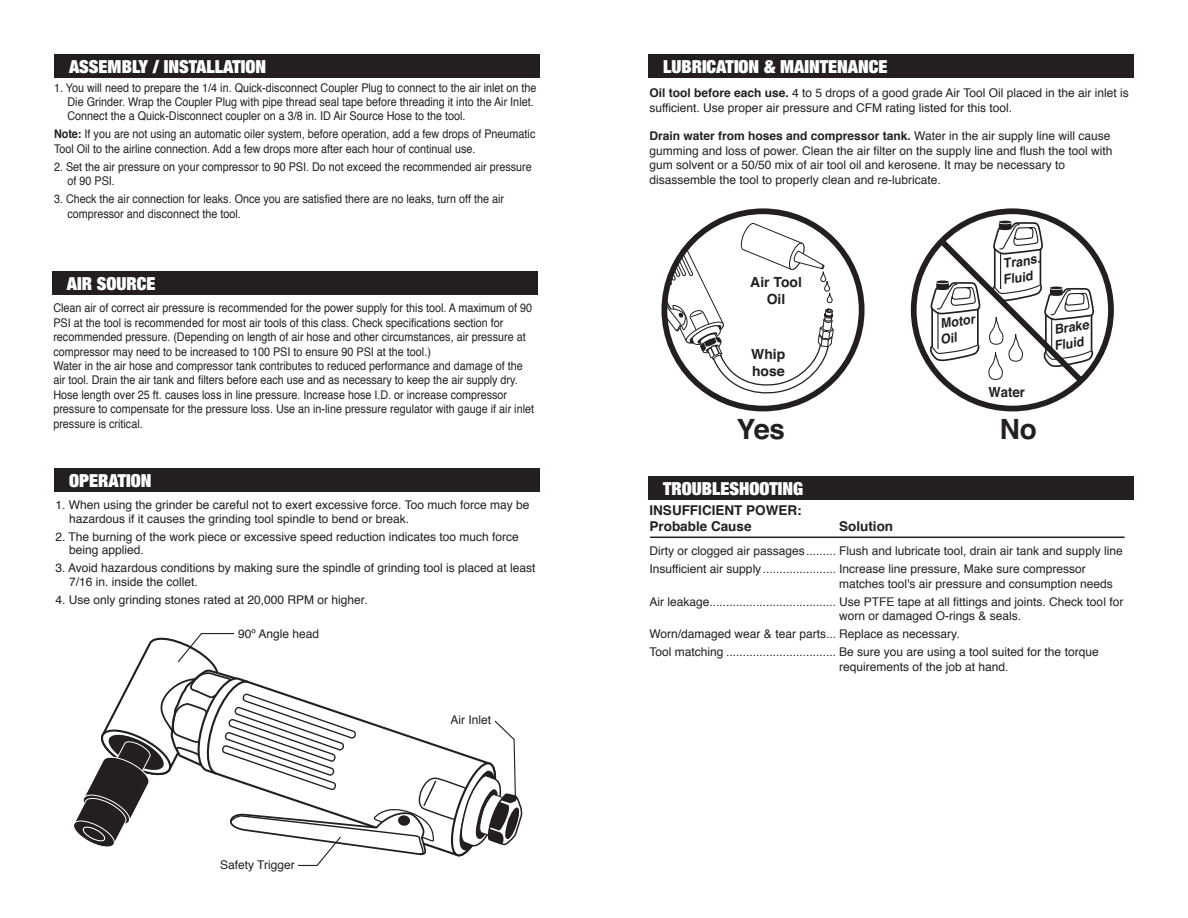
<style>
.page{position:relative;width:1188px;height:918px;background:#fff}
.page>*{position:absolute;margin:0;border:0;box-sizing:border-box;transform-origin:0 0}
.t1{font:700 27.9px "Helvetica";color:#231f20}
.t2{font:900 expanded 18px "Helvetica Neue";color:#fff}
.t3{font:700 13.95px/16.8px "Helvetica";color:#231f20}
.t4{font:700 13.95px "Helvetica";color:#231f20;scale:.93 1}
.t5{font:700 13.5px "Helvetica";color:#231f20}
.t6{font:italic 700 13.2px/15.9px "Helvetica";color:#231f20;scale:.94 1}
.t7{font:12px/14.4px "Helvetica";color:#231f20}
.t8{font:12px/14.4px "Helvetica";color:#231f20;scale:.9 1}
.s1{font-weight:700}
</style>
<div class="page">
<div style="left:54px;top:468px;width:486px;height:24px;background:#231f20"></div>
<div style="left:648px;top:54px;width:486px;height:23px;background:#231f20"></div>
<svg style="left:910px;top:208px;width:204px;height:204px"></svg>
<svg style="left:664px;top:220px;width:170px;height:180px"></svg>
<div style="left:662px;top:208px;width:203px;height:203px;border:6px solid #231f20;border-radius:50%"></div>
<div style="left:52px;top:272px;width:486px;height:23px;background:#231f20"></div>
<svg style="left:73px;top:633px;width:450px;height:233px"></svg>
<div style="left:648px;top:476px;width:486px;height:24px;background:#231f20"></div>
<hr style="left:650px;top:537px;width:475px;height:1px;background:#231f20">
<div style="left:54px;top:54px;width:486px;height:23px;background:#231f20"></div>
<p class="t2" style="left:69px;top:55px;width:199px">ASSEMBLY / INSTALLATION</p>
<p class="t8" style="left:68px;top:81px;width:523px;text-indent:-14px">1. You will need to prepare the 1/4 in. Quick-disconnect Coupler Plug to connect to the air inlet on the<br>Die Grinder. Wrap the Coupler Plug with pipe thread seal tape before threading it into the Air Inlet.<br>Connect the a Quick-Disconnect coupler on a 3/8 in. ID Air Source Hose to the tool.</p>
<p class="t8" style="left:54px;top:127px;width:536px"><span class="s1">Note:</span> If you are not using an automatic oiler system, before operation, add a few drops of Pneumatic<br>Tool Oil to the airline connection. Add a few drops more after each hour of continual use.</p>
<p class="t8" style="left:68px;top:160px;width:517px;text-indent:-14px">2. Set the air pressure on your compressor to 90 PSI. Do not exceed the recommended air pressure of 90 PSI.</p>
<p class="t8" style="left:68px;top:192px;width:487px;text-indent:-14px">3. Check the air connection for leaks. Once you are satisfied there are no leaks, turn off the air compressor and disconnect the tool.</p>
<p class="t2" style="left:67px;top:272px;width:90px">AIR SOURCE</p>
<p class="t8" style="left:53px;top:301px;width:534px">Clean air of correct air pressure is recommended for the power supply for this tool. A maximum of 90<br>PSI at the tool is recommended for most air tools of this class. Check specifications section for recommended pressure. (Depending on length of air hose and other circumstances, air pressure at compressor may need to be increased to 100 PSI to ensure 90 PSI at the tool.)</p>
<p class="t8" style="left:53px;top:359px;width:523px">Water in the air hose and compressor tank contributes to reduced performance and damage of the air tool. Drain the air tank and filters before each use and as necessary to keep the air supply dry.</p>
<p class="t8" style="left:53px;top:388px;width:536px">Hose length over 25 ft. causes loss in line pressure. Increase hose I.D. or increase compressor pressure to compensate for the pressure loss. Use an in-line pressure regulator with gauge if air inlet pressure is critical.</p>
<p class="t2" style="left:69px;top:469px;width:84px">OPERATION</p>
<p class="t7" style="left:69px;top:499px;width:462px;line-height:13.5px;text-indent:-14px">1. When using the grinder be careful not to exert excessive force. Too much force may be hazardous if it causes the grinding tool spindle to bend or break.</p>
<p class="t7" style="left:69px;top:530px;width:451px;line-height:13.5px;text-indent:-14px">2. The burning of the work piece or excessive speed reduction indicates too much force being applied.</p>
<p class="t7" style="left:69px;top:562px;width:468px;line-height:13.5px;text-indent:-14px">3. Avoid hazardous conditions by making sure the spindle of grinding tool is placed at least<br>7/16 in. inside the collet.</p>
<p class="t7" style="left:56px;top:593px;width:314px">4. Use only grinding stones rated at 20,000 RPM or higher.</p>
<p class="t7" style="left:238px;top:627px;width:83px">90º Angle head</p>
<p class="t7" style="left:220px;top:858px;width:76px">Safety Trigger</p>
<p class="t7" style="left:451px;top:713px;width:42px">Air Inlet</p>
<p class="t2" style="left:663px;top:55px;width:226px">LUBRICATION &amp; MAINTENANCE</p>
<p class="t7" style="left:650px;top:86px;width:481px"><span class="s1">Oil tool before each use.</span> 4 to 5 drops of a good grade Air Tool Oil placed in the air inlet is sufficient. Use proper air pressure and CFM rating listed for this tool.</p>
<p class="t7" style="left:650px;top:129px;width:464px"><span class="s1">Drain water from hoses and compressor tank.</span> Water in the air supply line will cause gumming and loss of power. Clean the air filter on the supply line and flush the tool with gum solvent or a 50/50 mix of air tool oil and kerosene. It may be necessary to disassemble the tool to properly clean and re-lubricate.</p>
<p class="t3" style="left:750px;top:274px;width:53px;text-align:center">Air Tool<br>Oil</p>
<p class="t3" style="left:751px;top:346px;width:36px">Whip hose</p>
<p class="t6" style="left:937px;top:316px;width:41px;rotate:-8deg">Motor<br>Oil</p>
<p class="t6" style="left:1000px;top:256px;width:44px;rotate:-8deg">Trans.<br>Fluid</p>
<p class="t4" style="left:989px;top:381px;width:40px">Water</p>
<p class="t1" style="left:737px;top:407px;width:50px">Yes</p>
<p class="t1" style="left:1000px;top:407px;width:39px">No</p>
<p class="t6" style="left:1051px;top:322px;width:41px;rotate:-8deg">Brake<br>Fluid</p>
<p class="t2" style="left:663px;top:477px;width:142px">TROUBLESHOOTING</p>
<p class="t5" style="left:649px;top:500px;width:154px">INSUFFICIENT POWER:</p>
<p class="t5" style="left:649px;top:516px;width:104px">Probable Cause</p>
<p class="t5" style="left:839px;top:516px;width:55px">Solution</p>
<p class="t7" style="left:649px;top:544px;width:475px">Dirty or clogged air passages......... Flush and lubricate tool, drain air tank and supply line</p>
<p class="t7" style="left:649px;top:562px;width:438px">Insufficient air supply ...................... Increase line pressure, Make sure compressor</p>
<p class="t7" style="left:839px;top:577px;width:275px">matches tool's air pressure and consumption needs</p>
<p class="t7" style="left:649px;top:595px;width:475px">Air leakage...................................... Use PTFE tape at all fittings and joints. Check tool for</p>
<p class="t7" style="left:839px;top:609px;width:184px">worn or damaged O-rings &amp; seals.</p>
<p class="t7" style="left:649px;top:627px;width:312px">Worn/damaged wear &amp; tear parts... Replace as necessary.</p>
<p class="t7" style="left:649px;top:645px;width:451px">Tool matching ................................. Be sure you are using a tool suited for the torque</p>
<p class="t7" style="left:839px;top:660px;width:171px">requirements of the job at hand.</p>
</div>
